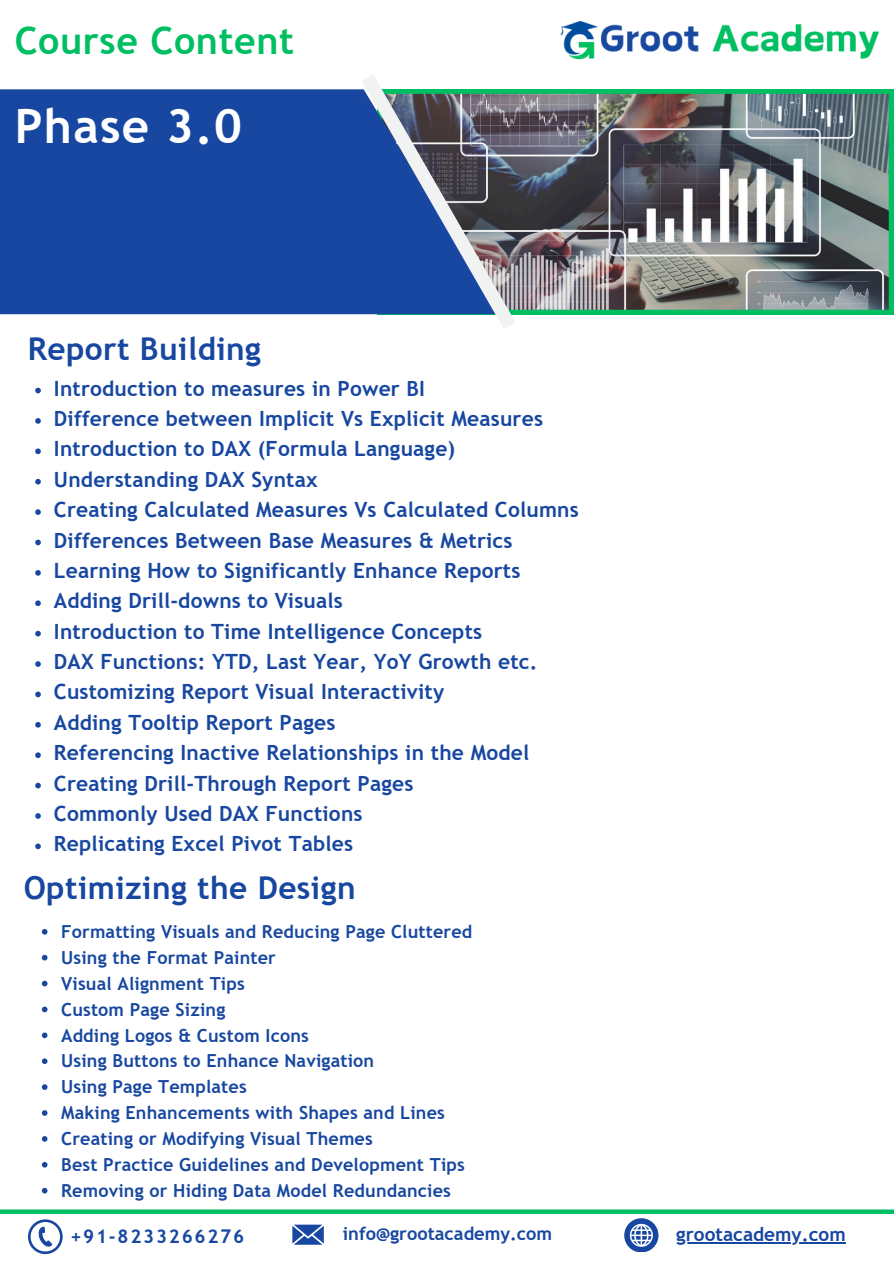
<style>
.page{position:relative;width:894px;height:1264px;background:#fff}
.page>*{position:absolute;margin:0;border:0;box-sizing:border-box;transform-origin:0 0}
.t1{font:700 47.55px "Trebuchet MS";letter-spacing:.03em;color:#fff}
.t2{font:700 37.5px "Trebuchet MS";letter-spacing:.015em;color:#00bf63}
.t3{font:700 31.5px "Trebuchet MS";letter-spacing:.015em;color:#1747a0}
.t4{font:700 21px "Trebuchet MS";letter-spacing:.01em;color:#1747a0}
.t5{font:700 19.05px "Trebuchet MS";color:#1747a0}
.t6{font:700 18.9px "Trebuchet MS";letter-spacing:.095em;color:#1747a0}
.t7{font:700 18.15px "Trebuchet MS";color:#1747a0}
.t8{font:700 18px "Trebuchet MS";letter-spacing:.01em;color:#1747a0}
</style>
<div class="page">
<img style="left:528px;top:89px;width:365px;height:225px">
<div style="left:0;top:89px;width:349px;height:225px;background:#1747a0"></div>
<img style="left:560px;top:20px;width:320px;height:40px">
<svg style="left:35px;top:388px;width:6px;height:5px"></svg>
<svg style="left:35px;top:418px;width:6px;height:6px"></svg>
<svg style="left:35px;top:448px;width:6px;height:6px"></svg>
<svg style="left:35px;top:479px;width:6px;height:5px"></svg>
<svg style="left:35px;top:509px;width:6px;height:6px"></svg>
<svg style="left:35px;top:539px;width:6px;height:6px"></svg>
<svg style="left:35px;top:570px;width:6px;height:5px"></svg>
<svg style="left:35px;top:600px;width:6px;height:6px"></svg>
<svg style="left:35px;top:631px;width:6px;height:5px"></svg>
<svg style="left:35px;top:661px;width:6px;height:6px"></svg>
<svg style="left:35px;top:691px;width:6px;height:6px"></svg>
<svg style="left:35px;top:722px;width:6px;height:5px"></svg>
<svg style="left:35px;top:752px;width:6px;height:6px"></svg>
<svg style="left:35px;top:782px;width:6px;height:6px"></svg>
<svg style="left:35px;top:813px;width:6px;height:5px"></svg>
<svg style="left:35px;top:843px;width:6px;height:6px"></svg>
<svg style="left:292px;top:1224px;width:32px;height:20px"></svg>
<svg style="left:28px;top:1219px;width:35px;height:34px"></svg>
<svg style="left:624px;top:1218px;width:33px;height:33px"></svg>
<hr style="left:676px;top:1242px;width:169px;height:1px;background:#1747a0">
<svg style="left:0;top:1209px;width:893px;height:4px;background:#1ec675"></svg>
<svg style="left:42px;top:929px;width:5px;height:5px"></svg>
<svg style="left:42px;top:954px;width:5px;height:6px"></svg>
<svg style="left:42px;top:980px;width:5px;height:6px"></svg>
<svg style="left:42px;top:1006px;width:5px;height:6px"></svg>
<svg style="left:42px;top:1032px;width:5px;height:6px"></svg>
<svg style="left:42px;top:1058px;width:5px;height:6px"></svg>
<svg style="left:42px;top:1084px;width:5px;height:5px"></svg>
<svg style="left:42px;top:1110px;width:5px;height:5px"></svg>
<svg style="left:42px;top:1136px;width:5px;height:5px"></svg>
<svg style="left:42px;top:1162px;width:5px;height:5px"></svg>
<svg style="left:42px;top:1187px;width:5px;height:6px"></svg>
<svg style="left:349px;top:75px;width:179px;height:254px"></svg>
<p class="t2" style="left:15px;top:18px;width:281px">Course Content</p>
<p class="t1" style="left:15px;top:98px;width:229px">Phase 3.0</p>
<h1 class="t3" style="left:28px;top:330px;width:234px">Report Building</h1>
<p class="t4" style="left:54px;top:376px;width:372px">Introduction to measures in Power BI</p>
<h3 class="t4" style="left:54px;top:406px;width:490px">Difference between Implicit Vs Explicit Measures</h3>
<p class="t4" style="left:54px;top:436px;width:402px">Introduction to DAX (Formula Language)</p>
<p class="t4" style="left:54px;top:467px;width:265px">Understanding DAX Syntax</p>
<p class="t4" style="left:54px;top:497px;width:526px">Creating Calculated Measures Vs Calculated Columns</p>
<p class="t4" style="left:54px;top:528px;width:460px">Differences Between Base Measures &amp; Metrics</p>
<p class="t4" style="left:54px;top:558px;width:468px">Learning How to Significantly Enhance Reports</p>
<p class="t4" style="left:54px;top:588px;width:290px">Adding Drill-downs to Visuals</p>
<p class="t4" style="left:54px;top:619px;width:429px">Introduction to Time Intelligence Concepts</p>
<p class="t4" style="left:54px;top:649px;width:485px">DAX Functions: YTD, Last Year, YoY Growth etc.</p>
<p class="t4" style="left:54px;top:679px;width:391px">Customizing Report Visual Interactivity</p>
<p class="t4" style="left:54px;top:710px;width:283px">Adding Tooltip Report Pages</p>
<p class="t4" style="left:54px;top:740px;width:476px">Referencing Inactive Relationships in the Model</p>
<p class="t4" style="left:54px;top:771px;width:361px">Creating Drill-Through Report Pages</p>
<p class="t4" style="left:54px;top:801px;width:310px">Commonly Used DAX Functions</p>
<p class="t4" style="left:54px;top:831px;width:300px">Replicating Excel Pivot Tables</p>
<p class="t3" style="left:24px;top:869px;width:333px">Optimizing the Design</p>
<p class="t8" style="left:61px;top:921px;width:412px">Formatting Visuals and Reducing Page Cluttered</p>
<p class="t8" style="left:61px;top:947px;width:216px">Using the Format Painter</p>
<p class="t8" style="left:61px;top:972px;width:185px">Visual Alignment Tips</p>
<p class="t8" style="left:61px;top:998px;width:166px">Custom Page Sizing</p>
<p class="t8" style="left:61px;top:1024px;width:249px">Adding Logos &amp; Custom Icons</p>
<p class="t8" style="left:61px;top:1050px;width:314px">Using Buttons to Enhance Navigation</p>
<p class="t8" style="left:61px;top:1076px;width:187px">Using Page Templates</p>
<p class="t8" style="left:61px;top:1102px;width:385px">Making Enhancements with Shapes and Lines</p>
<p class="t8" style="left:61px;top:1128px;width:313px">Creating or Modifying Visual Themes</p>
<p class="t8" style="left:61px;top:1154px;width:405px">Best Practice Guidelines and Development Tips</p>
<h4 class="t8" style="left:61px;top:1179px;width:391px">Removing or Hiding Data Model Redundancies</h4>
<p class="t6" style="left:70px;top:1224px;width:175px">+91-8233266276</p>
<h3 class="t7" style="left:343px;top:1223px;width:211px">info@grootacademy.com</h3>
<p class="t5" style="left:676px;top:1223px;width:171px">grootacademy.com</p>
</div>
